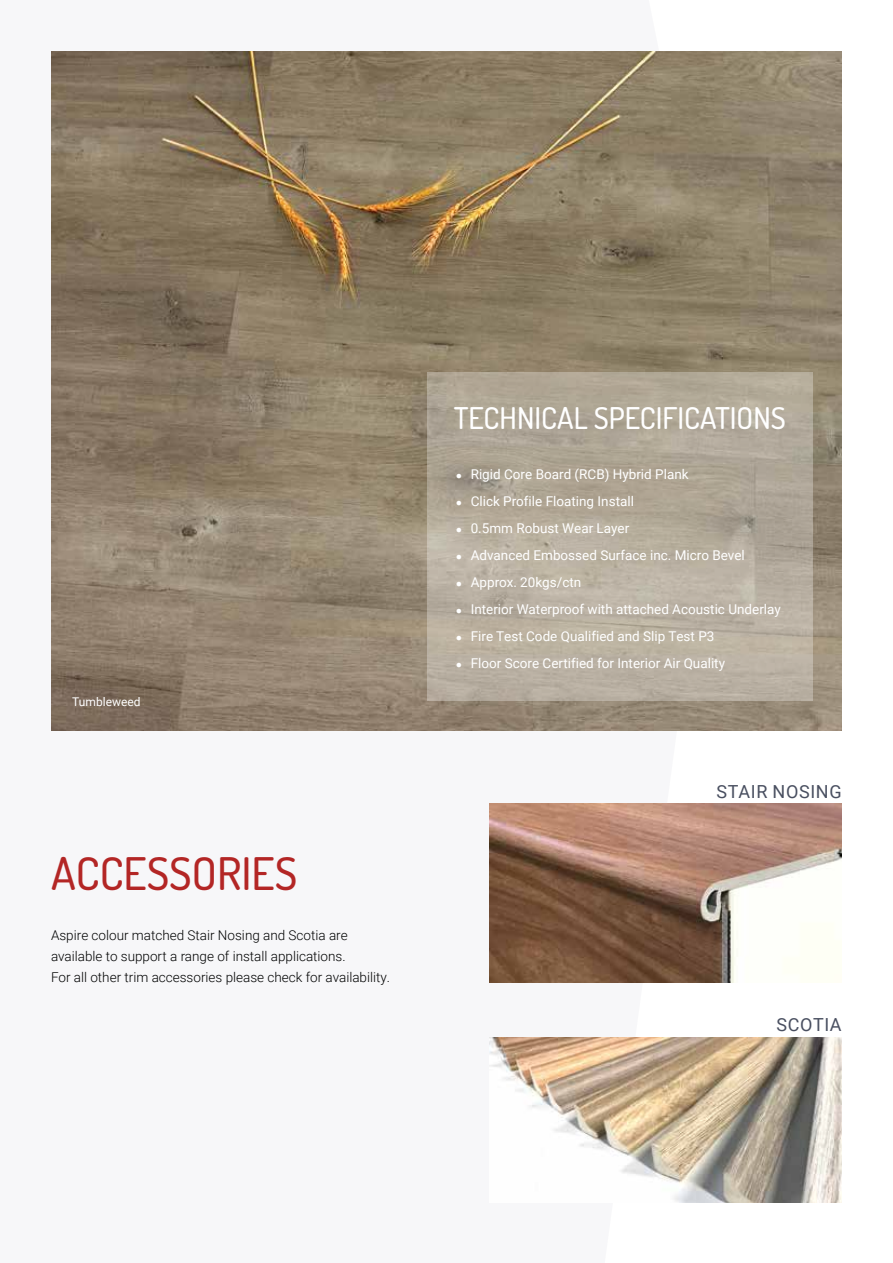
<style>
.page{position:relative;width:893px;height:1263px;background:#fff}
.page>*{position:absolute;margin:0;border:0;box-sizing:border-box;transform-origin:0 0}
.t1{font:500 45px "Dosis";color:#b32625}
.t2{font:500 30px "Dosis";color:#fff}
.t3{font:18px "Roboto";letter-spacing:.035em;color:#494f60}
.t4{font:13.5px "Roboto";color:#fff}
.t5{font:300 13.5px/21px "Roboto";color:#000101}
.t6{font:12px "Roboto";color:#fff}
.s1{font-family:"Helvetica";font-size:10.5px}
</style>
<div class="page">
<img style="left:51px;top:51px;width:791px;height:679px">
<img style="left:489px;top:803px;width:353px;height:179px">
<img style="left:489px;top:1038px;width:353px;height:164px">
<svg style="left:427px;top:372px;width:385px;height:329px;background:#b4ab9b"></svg>
<p class="t6" style="left:72px;top:693px;width:70px">Tumbleweed</p>
<h1 class="t1" style="left:51px;top:844px;width:248px">ACCESSORIES</h1>
<p class="t5" style="left:51px;top:924px;width:341px">Aspire colour matched Stair Nosing and Scotia are available to support a range of install applications.<br>For all other trim accessories please check for availability.</p>
<h2 class="t2" style="left:454px;top:399px;width:334px">TECHNICAL SPECIFICATIONS</h2>
<p class="t4" style="left:456px;top:464px;width:234px"><span class="s1">●</span> Rigid Core Board (RCB) Hybrid Plank</p>
<p class="t4" style="left:456px;top:491px;width:180px"><span class="s1">●</span> Click Profile Floating Install</p>
<p class="t4" style="left:456px;top:518px;width:175px"><span class="s1">●</span> 0.5mm Robust Wear Layer</p>
<p class="t4" style="left:456px;top:545px;width:291px"><span class="s1">●</span> Advanced Embossed Surface inc. Micro Bevel</p>
<p class="t4" style="left:456px;top:572px;width:127px"><span class="s1">●</span> Approx. 20kgs/ctn</p>
<p class="t4" style="left:456px;top:599px;width:327px"><span class="s1">●</span> Interior Waterproof with attached Acoustic Underlay</p>
<p class="t4" style="left:456px;top:626px;width:260px"><span class="s1">●</span> Fire Test Code Qualified and Slip Test P3</p>
<p class="t4" style="left:456px;top:653px;width:271px"><span class="s1">●</span> Floor Score Certified for Interior Air Quality</p>
<h3 class="t3" style="left:716px;top:779px;width:127px">STAIR NOSING</h3>
<h3 class="t3" style="left:776px;top:1012px;width:67px">SCOTIA</h3>
</div>
